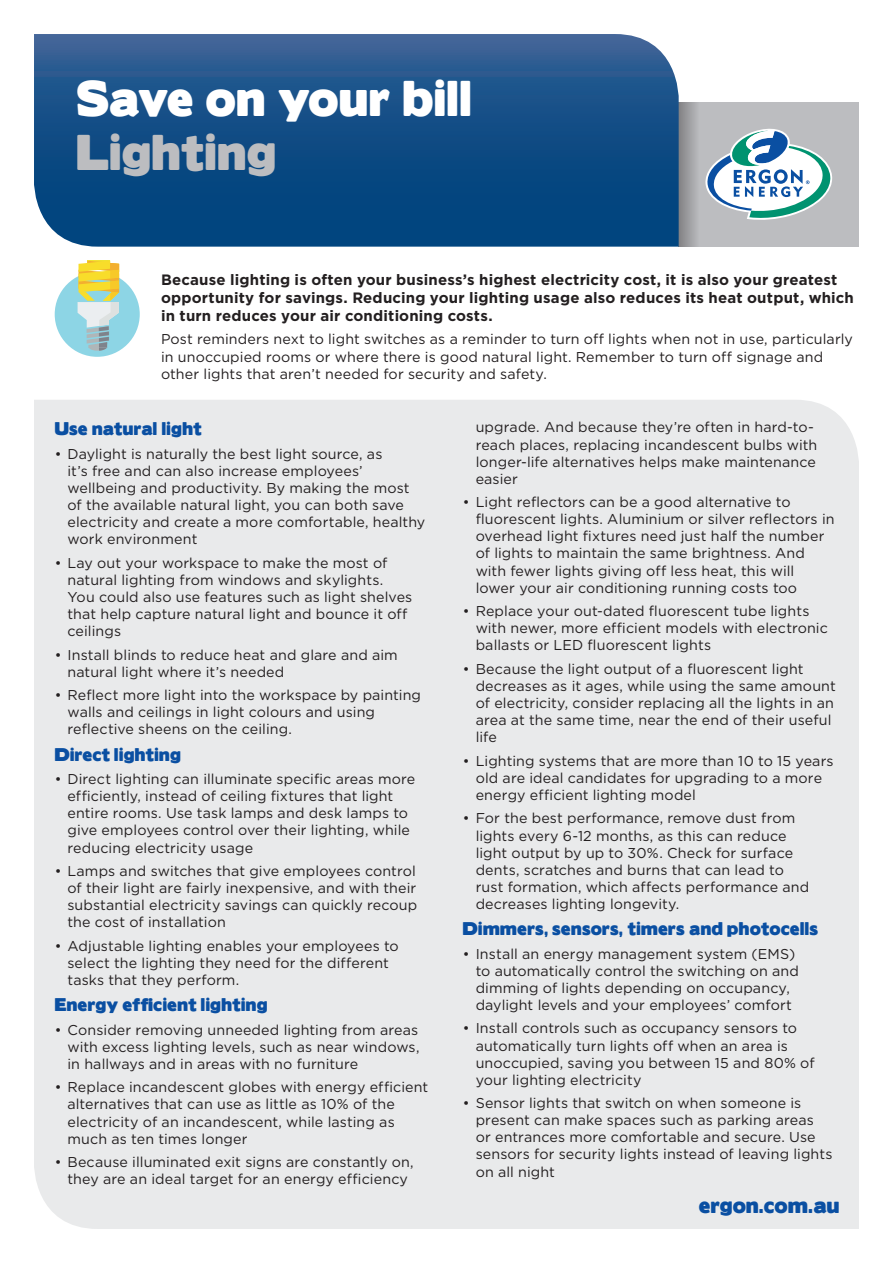
<style>
.page{position:relative;width:893px;height:1263px;background:#fff}
.page>*{position:absolute;margin:0;border:0;box-sizing:border-box;transform-origin:0 0}
.t1{font:45px "Boris Black Bloxx";letter-spacing:.01em;color:#fff}
.t2{font:45px "Boris Black Bloxx";letter-spacing:.015em;color:#bcbdc0}
.Header_1{font:19.5px "Boris Black Bloxx";letter-spacing:.015em;color:#0a4fa2}
.Header_1-2{font:16.5px "Boris Black Bloxx";letter-spacing:.02em;color:#0a4fa2}
.Bold{font:700 15px/18px "Gotham";letter-spacing:.01em;color:#231f20}
.Indent{font:14.25px/17.1px "Gotham";letter-spacing:.01em;color:#231f20}
.Text{font:14.25px/17.1px "Gotham";letter-spacing:.01em;color:#231f20}
</style>
<div class="page">
<div style="left:34px;top:400px;width:825px;height:829px;background:#e9eaeb"></div>
<div style="left:679px;top:102px;width:180px;height:145px;background:#bcbdc0"></div>
<svg style="left:705px;top:128px;width:128px;height:92px"></svg>
<div style="left:679px;top:102px;width:20px;height:145px;background:linear-gradient(to right,#848385,#b6b7ba)"></div>
<svg style="left:34px;top:34px;width:645px;height:213px;background:#185188"></svg>
<div style="left:55px;top:272px;width:85px;height:85px;background:#8dd5e5;border-radius:50%"></div>
<svg style="left:78px;top:261px;width:41px;height:90px"></svg>
<p class="t1" style="left:77px;top:64px;width:397px">Save on your bill</p>
<p class="t2" style="left:77px;top:118px;width:201px">Lighting</p>
<p class="Bold" style="left:161px;top:271px;width:694px">Because lighting is often your business’s highest electricity cost, it is also your greatest opportunity for savings. Reducing your lighting usage also reduces its heat output, which in turn reduces your air conditioning costs.</p>
<p class="Text" style="left:161px;top:331px;width:693px">Post reminders next to light switches as a reminder to turn off lights when not in use, particularly in unoccupied rooms or where there is good natural light. Remember to turn off signage and other lights that aren’t needed for security and safety.</p>
<p class="Header_1-2" style="left:55px;top:416px;width:148px">Use natural light</p>
<p class="Indent" style="left:67px;top:445px;width:359px;text-indent:-13px">• Daylight is naturally the best light source, as<br>it’s free and can also increase employees’ wellbeing and productivity. By making the most of the available natural light, you can both save electricity and create a more comfortable, healthy work environment</p>
<p class="Indent" style="left:67px;top:554px;width:346px;text-indent:-13px">• Lay out your workspace to make the most of natural lighting from windows and skylights.<br>You could also use features such as light shelves that help capture natural light and bounce it off ceilings</p>
<p class="Indent" style="left:67px;top:646px;width:332px;text-indent:-13px">• Install blinds to reduce heat and glare and aim natural light where it’s needed</p>
<p class="Indent" style="left:67px;top:686px;width:355px;text-indent:-13px">• Reflect more light into the workspace by painting walls and ceilings in light colours and using reflective sheens on the ceiling.</p>
<p class="Header_1-2" style="left:55px;top:742px;width:128px">Direct lighting</p>
<p class="Indent" style="left:67px;top:770px;width:349px;text-indent:-13px">• Direct lighting can illuminate specific areas more efficiently, instead of ceiling fixtures that light entire rooms. Use task lamps and desk lamps to give employees control over their lighting, while reducing electricity usage</p>
<p class="Indent" style="left:67px;top:862px;width:351px;text-align:justify;text-indent:-13px">• Lamps and switches that give employees control of their light are fairly inexpensive, and with their substantial electricity savings can quickly recoup the cost of installation</p>
<p class="Indent" style="left:67px;top:937px;width:333px;text-indent:-13px">• Adjustable lighting enables your employees to select the lighting they need for the different tasks that they perform.</p>
<p class="Header_1-2" style="left:55px;top:992px;width:214px">Energy efficient lighting</p>
<p class="Indent" style="left:67px;top:1021px;width:354px;text-align:justify;text-indent:-13px">• Consider removing unneeded lighting from areas with excess lighting levels, such as near windows, in hallways and in areas with no furniture</p>
<p class="Indent" style="left:67px;top:1079px;width:362px;text-indent:-13px">• Replace incandescent globes with energy efficient alternatives that can use as little as 10% of the electricity of an incandescent, while lasting as much as ten times longer</p>
<p class="Indent" style="left:55px;top:1153px;width:360px;text-align:center">• Because illuminated exit signs are constantly on, they are an ideal target for an energy efficiency</p>
<p class="Indent" style="left:476px;top:419px;width:343px">upgrade. And because they’re often in hard-to&shy;reach places, replacing incandescent bulbs with longer-life alternatives helps make maintenance easier</p>
<p class="Indent" style="left:476px;top:493px;width:360px;text-indent:-13px">• Light reflectors can be a good alternative to fluorescent lights. Aluminium or silver reflectors in overhead light fixtures need just half the number of lights to maintain the same brightness. And with fewer lights giving off less heat, this will lower your air conditioning running costs too</p>
<p class="Indent" style="left:476px;top:602px;width:354px;text-indent:-13px">• Replace your out-dated fluorescent tube lights with newer, more efficient models with electronic ballasts or LED fluorescent lights</p>
<p class="Indent" style="left:476px;top:660px;width:362px;text-indent:-13px">• Because the light output of a fluorescent light decreases as it ages, while using the same amount of electricity, consider replacing all the lights in an area at the same time, near the end of their useful life</p>
<p class="Indent" style="left:476px;top:752px;width:359px;text-indent:-13px">• Lighting systems that are more than 10 to 15 years old are ideal candidates for upgrading to a more energy efficient lighting model</p>
<p class="Indent" style="left:476px;top:810px;width:335px;text-indent:-13px">• For the best performance, remove dust from lights every 6-12 months, as this can reduce light output by up to 30%. Check for surface dents, scratches and burns that can lead to rust formation, which affects performance and decreases lighting longevity.</p>
<p class="Header_1-2" style="left:463px;top:916px;width:357px">Dimmers, sensors, timers and photocells</p>
<p class="Indent" style="left:476px;top:945px;width:325px;text-indent:-13px">• Install an energy management system (EMS) to automatically control the switching on and dimming of lights depending on occupancy, daylight levels and your employees’ comfort</p>
<p class="Indent" style="left:476px;top:1020px;width:340px;text-indent:-13px">• Install controls such as occupancy sensors to automatically turn lights off when an area is unoccupied, saving you between 15 and 80% of your lighting electricity</p>
<p class="Indent" style="left:476px;top:1094px;width:358px;text-indent:-13px">• Sensor lights that switch on when someone is present can make spaces such as parking areas or entrances more comfortable and secure. Use sensors for security lights instead of leaving lights on all night</p>
<p class="Header_1" style="left:699px;top:1191px;width:142px">ergon.com.au</p>
</div>
